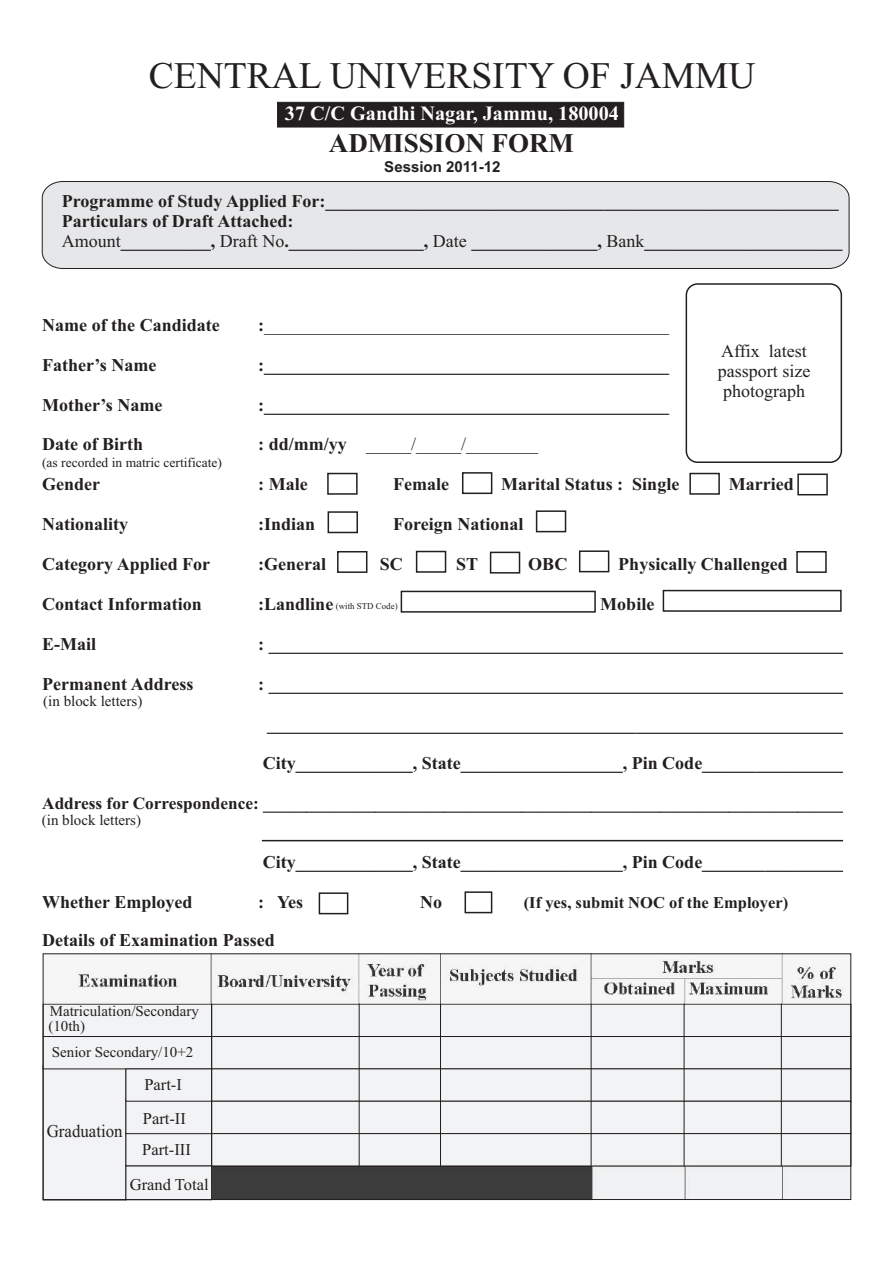
<style>
.page{position:relative;width:893px;height:1263px;background:#fff}
.page>*{position:absolute;margin:0;border:0;box-sizing:border-box;transform-origin:0 0}
.t1{font:37.5px "Times New Roman";color:#231f20}
.t2{font:700 27px "Times New Roman";color:#231f20}
.t3{font:700 20.25px "Times New Roman";color:#fff}
.t4{font:700 18px/20px "Times New Roman";color:#231f20}
.t5{font:18px/20px "Times New Roman";color:#231f20}
.t6{font:18px "Times New Roman";color:#231f20;scale:.94 1}
.t7{font:700 17.25px "Times New Roman";color:#231f20}
.t8{font:16.5px/31.3px "Times New Roman";color:#231f20}
.t9{font:700 16.5px "Times New Roman";color:#231f20}
.t10{font:15px/14.9px "Times New Roman";color:#231f20}
.t11{font:700 15px "Arial";color:#231f20}
.t12{font:13.5px "Times New Roman";color:#231f20}
.t13{font:8.85px "Times New Roman";color:#231f20}
.s1{font-weight:400}
.s2{font-weight:700}
</style>
<div class="page">
<div style="left:277px;top:102px;width:347px;height:25px;background:#231f20;border:1px solid #231f20"></div>
<div style="left:42px;top:181px;width:807px;height:88px;background:#e6e7e9"></div>
<div style="left:686px;top:283px;width:156px;height:180px;border:2px solid #231f20;border-radius:11px"></div>
<div style="left:327px;top:473px;width:31px;height:22px;background:#fff;border:2px solid #231f20"></div>
<div style="left:462px;top:472px;width:30px;height:22px;background:#fff;border:2px solid #231f20"></div>
<div style="left:689px;top:473px;width:31px;height:22px;background:#fff;border:2px solid #231f20"></div>
<div style="left:797px;top:473px;width:31px;height:22px;background:#fff;border:2px solid #231f20"></div>
<div style="left:328px;top:511px;width:30px;height:22px;background:#fff;border:2px solid #231f20"></div>
<div style="left:536px;top:510px;width:30px;height:22px;background:#fff;border:2px solid #231f20"></div>
<div style="left:337px;top:551px;width:30px;height:22px;background:#fff;border:2px solid #231f20"></div>
<div style="left:416px;top:551px;width:30px;height:22px;background:#fff;border:2px solid #231f20"></div>
<div style="left:490px;top:552px;width:30px;height:22px;background:#fff;border:2px solid #231f20"></div>
<div style="left:579px;top:550px;width:30px;height:22px;background:#fff;border:2px solid #231f20"></div>
<div style="left:796px;top:551px;width:31px;height:22px;background:#fff;border:2px solid #231f20"></div>
<div style="left:401px;top:591px;width:195px;height:22px;background:#fff;border:2px solid #231f20"></div>
<div style="left:663px;top:590px;width:179px;height:22px;background:#fff;border:2px solid #231f20"></div>
<div style="left:319px;top:892px;width:29px;height:22px;background:#fff;border:2px solid #231f20"></div>
<div style="left:465px;top:891px;width:27px;height:22px;background:#fff;border:2px solid #231f20"></div>
<div style="left:43px;top:1065px;width:83px;height:135px;background:#f2f3f4;border:1px solid #231f20"></div>
<div style="left:126px;top:1132px;width:86px;height:34px;background:#f2f3f4;border:1px solid #231f20"></div>
<div style="left:126px;top:1166px;width:86px;height:34px;background:#f2f3f4"></div>
<div style="left:43px;top:1004px;width:169px;height:33px;background:#f2f3f4"></div>
<div style="left:43px;top:1036px;width:169px;height:33px;background:#f2f3f4;border:1px solid #231f20"></div>
<div style="left:126px;top:1098px;width:86px;height:36px;background:#f2f3f4;border:1px solid #231f20"></div>
<div style="left:126px;top:1069px;width:86px;height:32px;background:#f2f3f4"></div>
<hr style="left:262px;top:840px;width:588px;height:1px;background:#231f20">
<div style="left:843px;top:648px;width:25px;height:245px;background:#fff"></div>
<div style="left:211px;top:1004px;width:640px;height:33px;background:#f2f3f4"></div>
<div style="left:211px;top:1036px;width:640px;height:33px;background:#f2f3f4;border:1px solid #231f20"></div>
<div style="left:211px;top:1069px;width:640px;height:32px;background:#f2f3f4"></div>
<div style="left:211px;top:1101px;width:640px;height:33px;background:#f2f3f4;border:1px solid #231f20"></div>
<div style="left:211px;top:1133px;width:640px;height:33px;background:#f2f3f4;border:1px solid #231f20"></div>
<hr style="left:684px;top:979px;width:1px;height:220px;background:#231f20">
<hr style="left:211px;top:954px;width:1px;height:245px;background:#231f20">
<hr style="left:359px;top:954px;width:1px;height:245px;background:#231f20">
<hr style="left:440px;top:954px;width:1px;height:245px;background:#231f20">
<hr style="left:591px;top:954px;width:1px;height:245px;background:#231f20">
<hr style="left:781px;top:954px;width:1px;height:245px;background:#231f20">
<img style="left:45px;top:956px;width:804px;height:47px">
<img style="left:212px;top:1166px;width:637px;height:32px">
<div style="left:43px;top:954px;width:808px;height:246px;border:1px solid #231f20"></div>
<h1 class="t1" style="left:149px;top:62px;width:608px">CENTRAL UNIVERSITY OF JAMMU</h1>
<p class="t3" style="left:285px;top:106px;width:335px">37 C/C Gandhi Nagar, Jammu, 180004</p>
<h2 class="t2" style="left:329px;top:134px;width:247px">ADMISSION FORM</h2>
<p class="t11" style="left:384px;top:161px;width:118px">Session 2011-12</p>
<p class="t4" style="left:62px;top:193px;width:782px">Programme of Study Applied For:_________________________________________________________<br>Particulars of Draft Attached:<br><span class="s1">Amount</span>__________, <span class="s1">Draft No</span>._______________, <span class="s1">Date</span> ______________, <span class="s1">Bank</span>______________________</p>
<p class="t4" style="left:42px;top:317px;width:179px">Name of the Candidate</p>
<p class="t5" style="left:258px;top:316px;width:412px"><span class="s2">:</span>_____________________________________________</p>
<p class="t4" style="left:42px;top:356px;width:116px">Father’s Name</p>
<p class="t4" style="left:258px;top:356px;width:412px">:_____________________________________________</p>
<p class="t4" style="left:42px;top:396px;width:122px">Mother’s Name</p>
<p class="t4" style="left:258px;top:396px;width:412px">:_____________________________________________</p>
<p class="t4" style="left:42px;top:436px;width:102px">Date of Birth</p>
<p class="t5" style="left:258px;top:436px;width:282px"><span class="s2">: dd/mm/yy</span> _____/_____/________</p>
<p class="t4" style="left:42px;top:476px;width:59px">Gender</p>
<p class="t4" style="left:258px;top:476px;width:51px">: Male</p>
<p class="t4" style="left:393px;top:476px;width:57px">Female</p>
<p class="t4" style="left:501px;top:476px;width:180px">Marital Status : Single</p>
<p class="t4" style="left:729px;top:476px;width:66px">Married</p>
<p class="t4" style="left:42px;top:516px;width:88px">Nationality</p>
<p class="t4" style="left:258px;top:516px;width:59px">:Indian</p>
<p class="t4" style="left:393px;top:516px;width:132px">Foreign National</p>
<p class="t4" style="left:42px;top:556px;width:169px">Category Applied For</p>
<p class="t4" style="left:258px;top:556px;width:69px">:General</p>
<p class="t4" style="left:380px;top:556px;width:25px">SC</p>
<p class="t4" style="left:456px;top:556px;width:24px">ST</p>
<p class="t4" style="left:528px;top:556px;width:41px">OBC</p>
<p class="t4" style="left:618px;top:556px;width:171px">Physically Challenged</p>
<p class="t4" style="left:42px;top:596px;width:161px">Contact Information</p>
<p class="t4" style="left:258px;top:596px;width:77px">:Landline</p>
<p class="t4" style="left:600px;top:596px;width:55px">Mobile</p>
<p class="t4" style="left:42px;top:636px;width:55px">E-Mail</p>
<p class="t4" style="left:258px;top:636px;width:588px">: ________________________________________________________________</p>
<p class="t4" style="left:42px;top:675px;width:153px">Permanent Address</p>
<p class="t4" style="left:258px;top:675px;width:588px">: ________________________________________________________________</p>
<p class="t4" style="left:267px;top:715px;width:578px">________________________________________________________________</p>
<p class="t4" style="left:263px;top:755px;width:585px">City_____________, State__________________, Pin Code________________</p>
<p class="t7" style="left:42px;top:797px;width:809px">Address for Correspondence: ____________________________________________________________________</p>
<p class="t5" style="left:718px;top:343px;width:94px">Affix latest passport size photograph</p>
<p class="t12" style="left:42px;top:457px;width:181px">(as recorded in matric certificate)</p>
<p class="t13" style="left:336px;top:603px;width:63px">(with STD Code)</p>
<p class="t10" style="left:43px;top:695px;width:101px">(in block letters)</p>
<p class="t10" style="left:42px;top:814px;width:101px">(in block letters)</p>
<p class="t4" style="left:263px;top:854px;width:585px">City_____________, State__________________, Pin Code________________</p>
<p class="t4" style="left:42px;top:894px;width:152px">Whether Employed</p>
<p class="t4" style="left:258px;top:894px;width:46px">: Yes</p>
<p class="t4" style="left:420px;top:894px;width:23px">No</p>
<p class="t9" style="left:524px;top:897px;width:266px">(If yes, submit NOC of the Employer)</p>
<p class="t4" style="left:42px;top:932px;width:234px">Details of Examination Passed</p>
<p class="t10" style="left:48px;top:1005px;width:152px">Matriculation/Secondary (10th)</p>
<p class="t10" style="left:52px;top:1046px;width:143px">Senior Secondary/10+2</p>
<p class="t8" style="left:144px;top:1071px;width:39px">Part-I</p>
<p class="t6" style="left:47px;top:1124px;width:82px">Graduation</p>
<p class="t8" style="left:142px;top:1104px;width:50px">Part-II<br>Part-III</p>
<p class="t8" style="left:130px;top:1170px;width:80px">Grand Total</p>
</div>
